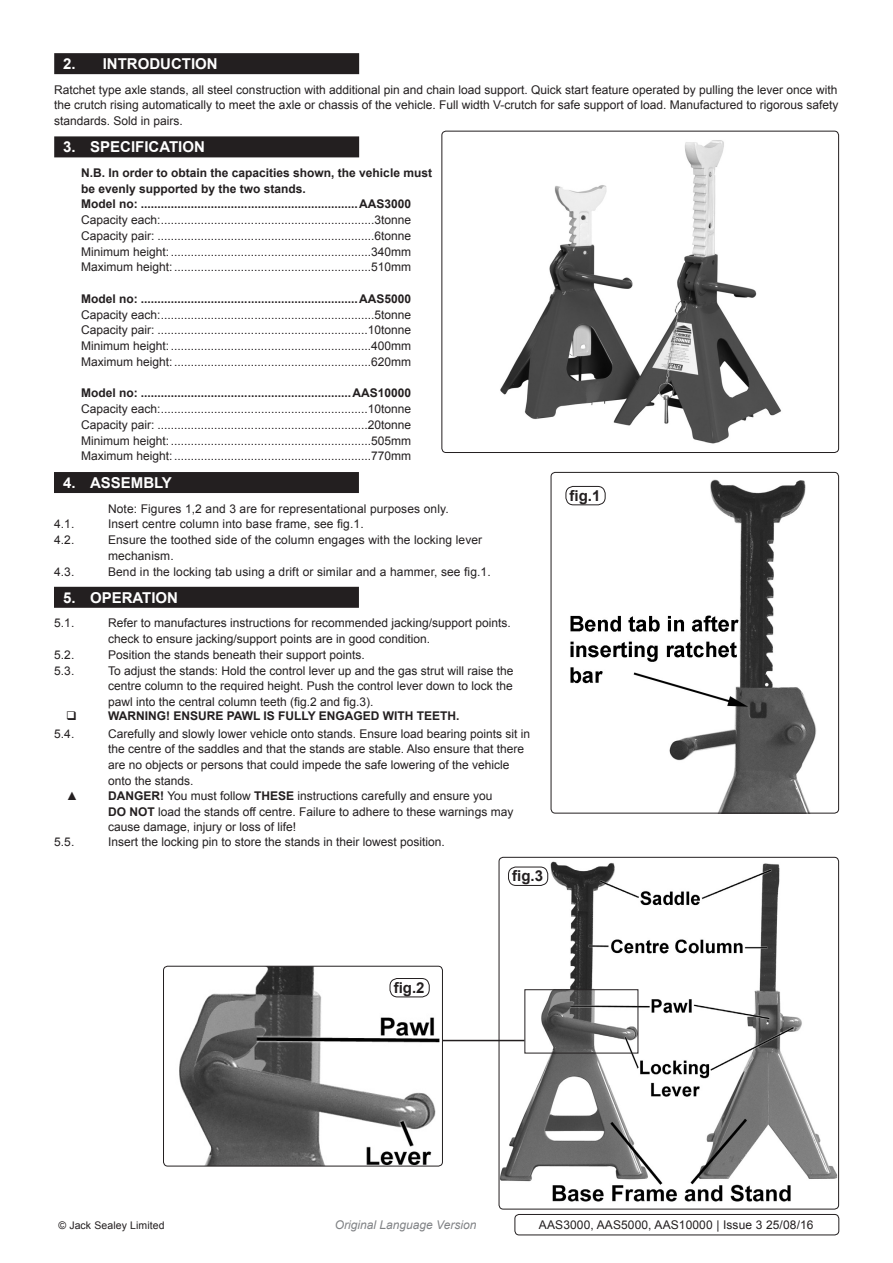
<style>
.page{position:relative;width:893px;height:1263px;background:#fff}
.page>*{position:absolute;margin:0;border:0;box-sizing:border-box;transform-origin:0 0}
.t1{font:700 15px "Arial";color:#fff}
.t2{font:700 15px "Arial";color:#231f20}
.Body{font:12px/15.8px "Arial";color:#231f20;text-align:justify}
.Specifications__Tabb{font:12px "Arial";color:#231f20}
.Specifications__Tabb-2{font:700 12px "Arial";color:#231f20}
.Body__Footer{font:12px "Arial";letter-spacing:.01em;color:#231f20}
.t3{font:italic 12px "Arial";color:#808285}
.Body__Justified__7pt{font:10.5px "Arial";letter-spacing:.01em;color:#231f20}
.s1{font-weight:700}
</style>
<div class="page">
<div style="left:514px;top:1214px;width:325px;height:21px;border:1px solid #231f20;border-radius:4px"></div>
<div style="left:54px;top:53px;width:305px;height:21px;background:#231f20"></div>
<div style="left:54px;top:136px;width:305px;height:21px;background:#231f20"></div>
<img style="left:500px;top:140px;width:281px;height:304px">
<div style="left:441px;top:131px;width:398px;height:322px;border:1px solid #231f20;border-radius:4px"></div>
<div style="left:54px;top:472px;width:305px;height:21px;background:#231f20"></div>
<div style="left:54px;top:587px;width:305px;height:21px;background:#231f20"></div>
<img style="left:499px;top:858px;width:338px;height:351px">
<div style="left:499px;top:857px;width:340px;height:352px;border:1px solid #231f20;border-radius:4px"></div>
<img style="left:565px;top:479px;width:252px;height:332px">
<div style="left:551px;top:472px;width:288px;height:341px;border:1px solid #231f20;border-radius:4px"></div>
<img style="left:179px;top:968px;width:260px;height:196px">
<div style="left:163px;top:966px;width:280px;height:200px;border:1px solid #231f20;border-radius:4px"></div>
<div style="left:390px;top:978px;width:39px;height:19px;background:#fff;border-radius:8px"></div>
<div style="left:390px;top:978px;width:40px;height:19px;border:1px solid #231f20;border-radius:8px"></div>
<div style="left:566px;top:486px;width:39px;height:19px;background:#fff;border-radius:8px"></div>
<div style="left:566px;top:486px;width:39px;height:19px;border:1px solid #231f20;border-radius:8px"></div>
<div style="left:524px;top:989px;width:114px;height:64px;border:1px solid #231f20"></div>
<hr style="left:443px;top:1040px;width:81px;height:1px;background:#231f20">
<div style="left:508px;top:867px;width:40px;height:18px;background:#fff;border-radius:8px"></div>
<div style="left:508px;top:867px;width:40px;height:19px;border:1px solid #231f20;border-radius:8px"></div>
<p class="t1" style="left:63px;top:54px;width:156px">2. INTRODUCTION</p>
<p class="Body" style="left:54px;top:82px;width:786px">Ratchet type axle stands, all steel construction with additional pin and chain load support. Quick start feature operated by pulling the lever once with the crutch rising automatically to meet the axle or chassis of the vehicle. Full width V-crutch for safe support of load. Manufactured to rigorous safety standards. Sold in pairs.</p>
<p class="t1" style="left:63px;top:137px;width:143px">3. SPECIFICATION</p>
<p class="Specifications__Tabb-2" style="left:81px;top:165px;width:352px">N.B. In order to obtain the capacities shown, the vehicle must</p>
<p class="Specifications__Tabb-2" style="left:81px;top:180px;width:226px">be evenly supported by the two stands.</p>
<p class="Specifications__Tabb-2" style="left:81px;top:196px;width:331px">Model no: .................................................................AAS3000</p>
<p class="Specifications__Tabb" style="left:81px;top:212px;width:331px">Capacity each:................................................................3tonne</p>
<p class="Specifications__Tabb" style="left:81px;top:228px;width:331px">Capacity pair: .................................................................6tonne</p>
<p class="Specifications__Tabb" style="left:81px;top:244px;width:331px">Minimum height:............................................................340mm</p>
<p class="Specifications__Tabb" style="left:81px;top:259px;width:331px">Maximum height:...........................................................510mm</p>
<p class="Specifications__Tabb-2" style="left:81px;top:291px;width:331px">Model no: .................................................................AAS5000</p>
<p class="Specifications__Tabb" style="left:81px;top:307px;width:331px">Capacity each:................................................................5tonne</p>
<p class="Specifications__Tabb" style="left:81px;top:322px;width:331px">Capacity pair: ...............................................................10tonne</p>
<p class="Specifications__Tabb" style="left:81px;top:338px;width:331px">Minimum height:............................................................400mm</p>
<p class="Specifications__Tabb" style="left:81px;top:354px;width:331px">Maximum height:...........................................................620mm</p>
<p class="Specifications__Tabb-2" style="left:81px;top:385px;width:331px">Model no: ...............................................................AAS10000</p>
<p class="Specifications__Tabb" style="left:81px;top:401px;width:331px">Capacity each:..............................................................10tonne</p>
<p class="Specifications__Tabb" style="left:81px;top:417px;width:331px">Capacity pair: ...............................................................20tonne</p>
<p class="Specifications__Tabb" style="left:81px;top:433px;width:331px">Minimum height:............................................................505mm</p>
<p class="Specifications__Tabb" style="left:81px;top:448px;width:331px">Maximum height:...........................................................770mm</p>
<p class="t1" style="left:63px;top:472px;width:110px">4. ASSEMBLY</p>
<p class="Body" style="left:108px;top:501px;width:342px">Note: Figures 1,2 and 3 are for representational purposes only.</p>
<p class="Body" style="left:54px;top:516px;width:22px">4.1.</p>
<p class="Body" style="left:108px;top:516px;width:257px">Insert centre column into base frame, see fig.1.</p>
<p class="Body" style="left:54px;top:532px;width:22px">4.2.</p>
<p class="Body" style="left:108px;top:532px;width:376px">Ensure the toothed side of the column engages with the locking lever</p>
<p class="Body" style="left:108px;top:548px;width:67px">mechanism.</p>
<p class="Body" style="left:54px;top:564px;width:22px">4.3.</p>
<p class="Body" style="left:108px;top:564px;width:384px">Bend in the locking tab using a drift or similar and a hammer, see fig.1.</p>
<p class="t1" style="left:63px;top:587px;width:117px">5. OPERATION</p>
<p class="Body" style="left:54px;top:615px;width:22px">5.1.</p>
<p class="Body" style="left:108px;top:615px;width:404px">Refer to manufactures instructions for recommended jacking/support points.</p>
<p class="Body" style="left:108px;top:631px;width:324px">check to ensure jacking/support points are in good condition.</p>
<p class="Body" style="left:54px;top:647px;width:22px">5.2.</p>
<p class="Body" style="left:108px;top:647px;width:258px">Position the stands beneath their support points.</p>
<p class="Body" style="left:54px;top:663px;width:22px">5.3.</p>
<p class="Body" style="left:108px;top:663px;width:407px">To adjust the stands: Hold the control lever up and the gas strut will raise the</p>
<p class="Body" style="left:108px;top:678px;width:406px">centre column to the required height. Push the control lever down to lock the</p>
<p class="Body" style="left:108px;top:694px;width:267px">pawl into the central column teeth (fig.2 and fig.3).</p>
<p class="Specifications__Tabb-2" style="left:108px;top:708px;width:353px">WARNING! ENSURE PAWL IS FULLY ENGAGED WITH TEETH.</p>
<p class="Body" style="left:54px;top:726px;width:22px">5.4.</p>
<p class="Body" style="left:108px;top:726px;width:424px">Carefully and slowly lower vehicle onto stands. Ensure load bearing points sit in</p>
<p class="Body" style="left:108px;top:741px;width:418px">the centre of the saddles and that the stands are stable. Also ensure that there</p>
<p class="Body" style="left:108px;top:757px;width:403px">are no objects or persons that could impede the safe lowering of the vehicle</p>
<p class="Body" style="left:108px;top:773px;width:87px">onto the stands.</p>
<p class="Body" style="left:66px;top:788px;width:13px">▲</p>
<p class="Body" style="left:108px;top:788px;width:386px"><span class="s1">DANGER!</span> You must follow <span class="s1">THESE</span> instructions carefully and ensure you</p>
<p class="Body" style="left:108px;top:804px;width:407px"><span class="s1">DO NOT</span> load the stands off centre. Failure to adhere to these warnings may</p>
<p class="Body" style="left:108px;top:819px;width:190px">cause damage, injury or loss of life!</p>
<p class="Body" style="left:54px;top:834px;width:22px">5.5.</p>
<p class="Body" style="left:108px;top:834px;width:338px">Insert the locking pin to store the stands in their lowest position.</p>
<p class="t2" style="left:570px;top:485px;width:32px">fig.1</p>
<p class="t2" style="left:394px;top:977px;width:32px">fig.2</p>
<p class="t2" style="left:512px;top:866px;width:32px">fig.3</p>
<p class="Body__Justified__7pt" style="left:58px;top:1218px;width:108px">© Jack Sealey Limited</p>
<p class="t3" style="left:335px;top:1217px;width:143px">Original Language Version</p>
<p class="Body__Footer" style="left:539px;top:1217px;width:276px">AAS3000, AAS5000, AAS10000 | Issue 3 25/08/16</p>
</div>
